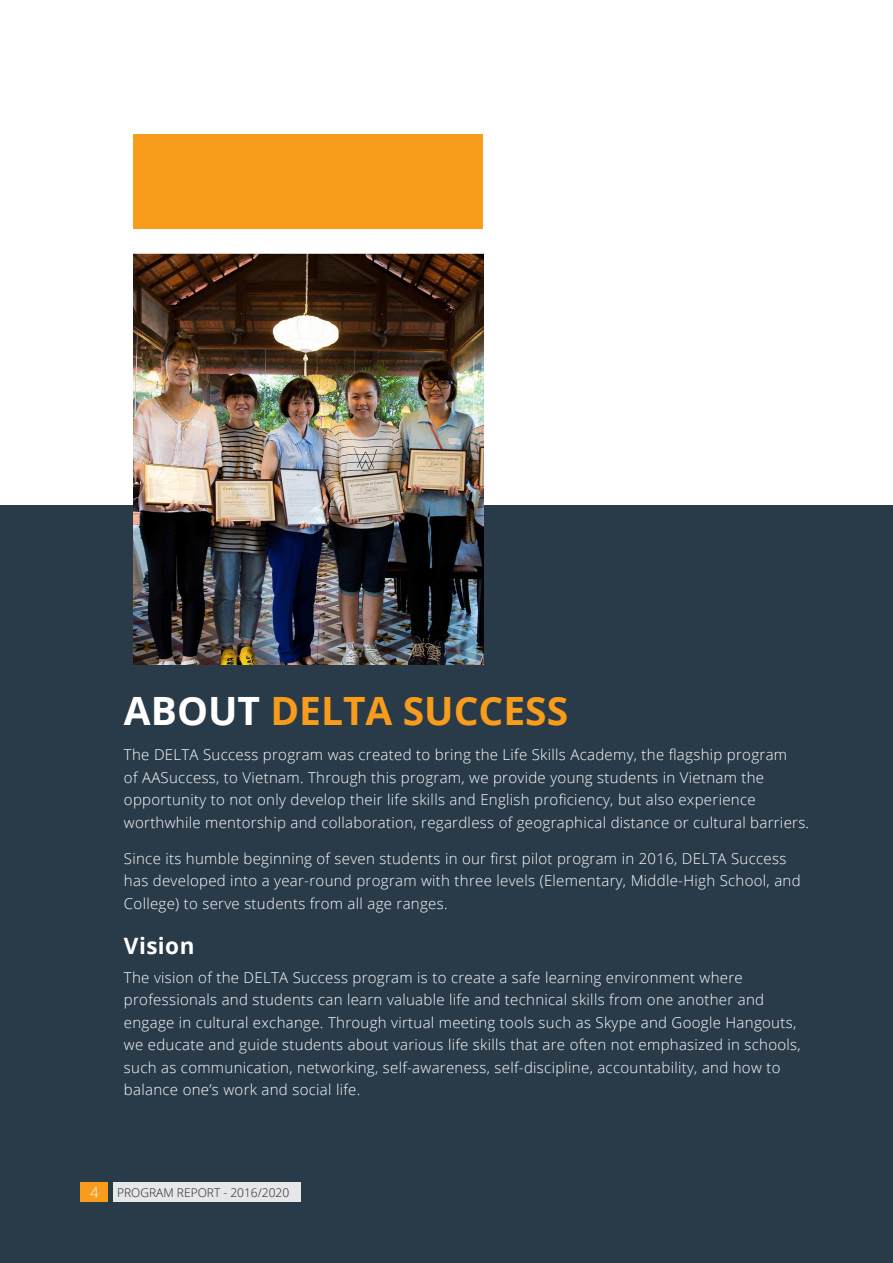
<style>
.page{position:relative;width:893px;height:1263px;background:#fff}
.page>*{position:absolute;margin:0;border:0;box-sizing:border-box;transform-origin:0 0}
.t1{font:700 39px "Open Sans";color:#f89c1c}
.Small_text{font:700 22.5px "Open Sans";letter-spacing:.02em;color:#fff}
.Small_text-2{font:300 15px/22.5px "Open Sans";letter-spacing:.02em;color:#fff}
.t2{font:300 12px "Open Sans";color:#231f20}
.s1{color:#fff}
.s2{font-size:15px;color:#fff}
</style>
<div class="page">
<div style="left:0;top:505px;width:893px;height:758px;background:#293a49"></div>
<img style="left:134px;top:252px;width:349px;height:413px">
<div style="left:134px;top:134px;width:349px;height:94px;background:#f89c1c"></div>
<div style="left:81px;top:1182px;width:27px;height:20px;background:#f89c1c"></div>
<div style="left:114px;top:1182px;width:187px;height:20px;background:#e6e7e9"></div>
<p class="t1" style="left:124px;top:683px;width:446px"><span class="s1">ABOUT</span> DELTA SUCCESS</p>
<p class="Small_text-2" style="left:124px;top:743px;width:687px">The DELTA Success program was created to bring the Life Skills Academy, the flagship program<br>of AASuccess, to Vietnam. Through this program, we provide young students in Vietnam the opportunity to not only develop their life skills and English proficiency, but also experience worthwhile mentorship and collaboration, regardless of geographical distance or cultural barriers.</p>
<p class="Small_text-2" style="left:124px;top:846px;width:678px">Since its humble beginning of seven students in our first pilot program in 2016, DELTA Success has developed into a year-round program with three levels (Elementary, Middle-High School, and<br>College) to serve students from all age ranges.</p>
<p class="Small_text" style="left:124px;top:930px;width:72px">Vision</p>
<p class="Small_text-2" style="left:124px;top:966px;width:678px">The vision of the DELTA Success program is to create a safe learning environment where professionals and students can learn valuable life and technical skills from one another and engage in cultural exchange. Through virtual meeting tools such as Skype and Google Hangouts, we educate and guide students about various life skills that are often not emphasized in schools, such as communication, networking, self-awareness, self-discipline, accountability, and how to balance one’s work and social life.</p>
<p class="t2" style="left:90px;top:1184px;width:201px"><span class="s2">4</span> PROGRAM REPORT - 2016/2020</p>
</div>
